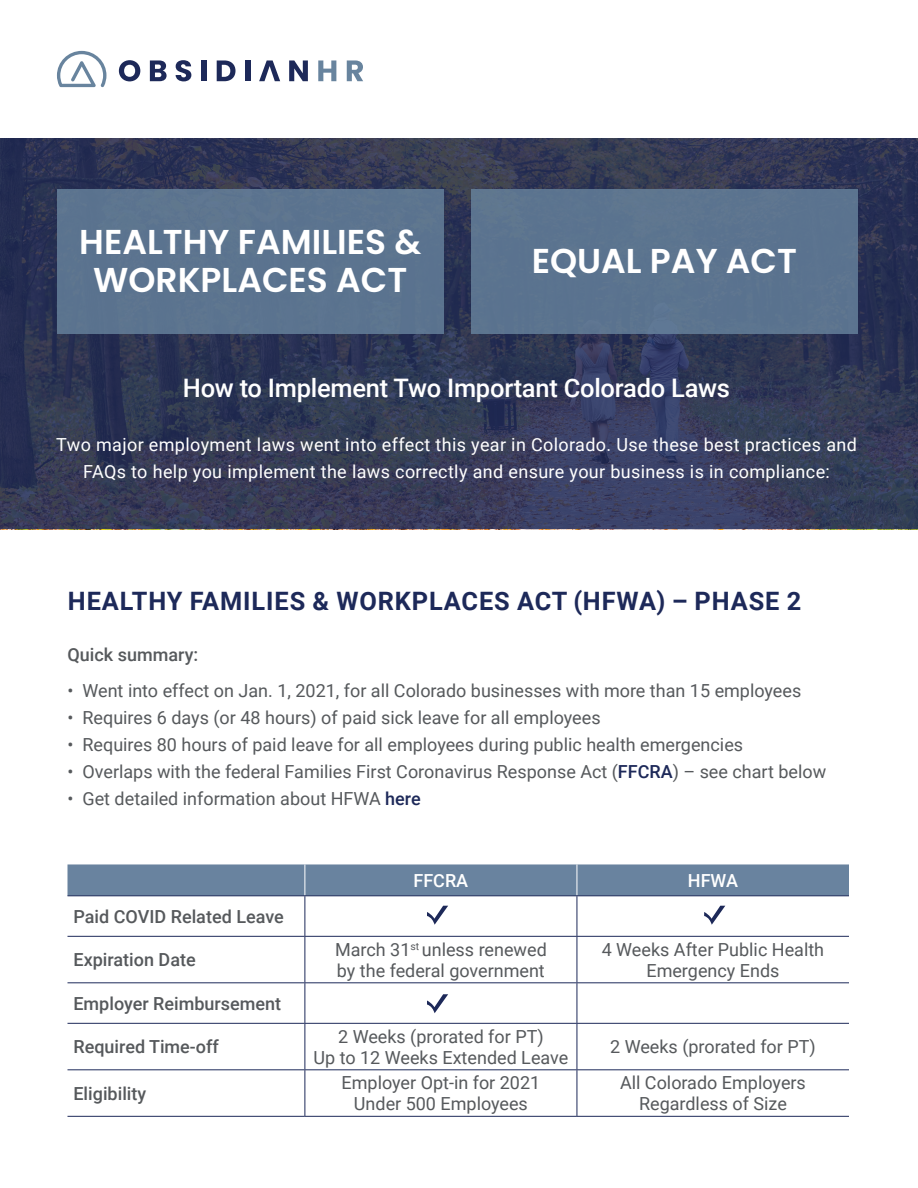
<style>
.page{position:relative;width:918px;height:1188px;background:#fff}
.page>*{position:absolute;margin:0;border:0;box-sizing:border-box;transform-origin:0 0}
.t1{font:600 34.5px/37.5px "Poppins";color:#fff;text-align:center}
.t2{font:500 25.5px "Roboto";letter-spacing:-.01em;color:#fff}
.t3{font:700 25.35px "Roboto";letter-spacing:.035em;color:#1d2959}
.t4{font:18px/21px "Roboto";color:#56595c;text-align:center}
.t5{font:18px/27px "Roboto";letter-spacing:.02em;color:#fff;text-align:center}
.t6{font:500 18px "Roboto";color:#56595c}
.t7{font:500 18px "Roboto";color:#fff}
.s1{font-weight:500;color:#1d2959}
</style>
<div class="page">
<svg style="left:0;top:139px;width:918px;height:390px;background:#323956"></svg>
<svg style="left:119px;top:60px;width:21px;height:21px"></svg>
<svg style="left:150px;top:60px;width:17px;height:21px"></svg>
<svg style="left:176px;top:60px;width:15px;height:21px"></svg>
<div style="left:201px;top:60px;width:5px;height:21px;background:#1d2959"></div>
<svg style="left:217px;top:60px;width:19px;height:21px"></svg>
<div style="left:245px;top:60px;width:5px;height:21px;background:#1d2959"></div>
<svg style="left:289px;top:60px;width:19px;height:21px"></svg>
<svg style="left:318px;top:60px;width:18px;height:21px"></svg>
<svg style="left:347px;top:60px;width:16px;height:21px"></svg>
<svg style="left:259px;top:60px;width:21px;height:21px"></svg>
<svg style="left:57px;top:51px;width:49px;height:36px"></svg>
<div style="left:68px;top:864px;width:781px;height:31px;background:#69839f"></div>
<hr style="left:305px;top:864px;width:1px;height:31px;background:#fff">
<hr style="left:577px;top:864px;width:1px;height:31px;background:#fff">
<hr style="left:68px;top:895px;width:237px;height:1px;background:#1d2959">
<hr style="left:305px;top:895px;width:272px;height:1px;background:#1d2959">
<hr style="left:577px;top:895px;width:272px;height:1px;background:#1d2959">
<hr style="left:68px;top:936px;width:237px;height:1px;background:#1d2959">
<hr style="left:305px;top:936px;width:272px;height:1px;background:#1d2959">
<hr style="left:577px;top:936px;width:272px;height:1px;background:#1d2959">
<hr style="left:68px;top:982px;width:237px;height:1px;background:#1d2959">
<hr style="left:305px;top:982px;width:272px;height:1px;background:#1d2959">
<hr style="left:577px;top:982px;width:272px;height:1px;background:#1d2959">
<hr style="left:68px;top:1023px;width:237px;height:1px;background:#1d2959">
<hr style="left:305px;top:1023px;width:272px;height:1px;background:#1d2959">
<hr style="left:577px;top:1023px;width:272px;height:1px;background:#1d2959">
<hr style="left:68px;top:1069px;width:237px;height:1px;background:#1d2959">
<hr style="left:305px;top:1069px;width:272px;height:1px;background:#1d2959">
<hr style="left:577px;top:1069px;width:272px;height:1px;background:#1d2959">
<hr style="left:68px;top:1116px;width:237px;height:1px;background:#1d2959">
<hr style="left:305px;top:1116px;width:272px;height:1px;background:#1d2959">
<hr style="left:577px;top:1116px;width:272px;height:1px;background:#1d2959">
<hr style="left:305px;top:896px;width:1px;height:40px;background:#1d2959">
<hr style="left:305px;top:937px;width:1px;height:45px;background:#1d2959">
<hr style="left:305px;top:983px;width:1px;height:40px;background:#1d2959">
<hr style="left:305px;top:1024px;width:1px;height:45px;background:#1d2959">
<hr style="left:305px;top:1070px;width:1px;height:46px;background:#1d2959">
<hr style="left:577px;top:896px;width:1px;height:40px;background:#1d2959">
<hr style="left:577px;top:937px;width:1px;height:45px;background:#1d2959">
<hr style="left:577px;top:983px;width:1px;height:40px;background:#1d2959">
<hr style="left:577px;top:1024px;width:1px;height:45px;background:#1d2959">
<hr style="left:577px;top:1070px;width:1px;height:46px;background:#1d2959">
<svg style="left:427px;top:906px;width:21px;height:19px"></svg>
<svg style="left:704px;top:906px;width:21px;height:19px"></svg>
<svg style="left:427px;top:994px;width:21px;height:19px"></svg>
<div style="left:57px;top:190px;width:387px;height:144px;background:#5b748f"></div>
<div style="left:471px;top:190px;width:387px;height:144px;background:#5b738f"></div>
<h1 class="t1" style="left:79px;top:224px;width:343px">HEALTHY FAMILIES &amp;<br>WORKPLACES ACT</h1>
<h1 class="t1" style="left:532px;top:242px;width:267px">EQUAL PAY ACT</h1>
<h2 class="t2" style="left:183px;top:370px;width:549px">How to Implement Two Important Colorado Laws</h2>
<p class="t5" style="left:56px;top:430px;width:802px">Two major employment laws went into effect this year in Colorado. Use these best practices and<br>FAQs to help you implement the laws correctly and ensure your business is in compliance:</p>
<h3 class="t3" style="left:68px;top:584px;width:735px">HEALTHY FAMILIES &amp; WORKPLACES ACT (HFWA) – PHASE 2</h3>
<p class="t6" style="left:68px;top:642px;width:132px">Quick summary:</p>
<p class="t4" style="left:68px;top:680px;width:735px">• Went into effect on Jan. 1, 2021, for all Colorado businesses with more than 15 employees</p>
<p class="t4" style="left:68px;top:707px;width:535px">• Requires 6 days (or 48 hours) of paid sick leave for all employees</p>
<p class="t4" style="left:68px;top:734px;width:677px">• Requires 80 hours of paid leave for all employees during public health emergencies</p>
<p class="t4" style="left:68px;top:761px;width:760px">• Overlaps with the federal Families First Coronavirus Response Act (<span class="s1">FFCRA</span>) – see chart below</p>
<p class="t4" style="left:68px;top:788px;width:355px">• Get detailed information about HFWA <span class="s1">here</span></p>
<p class="t7" style="left:414px;top:868px;width:56px">FFCRA</p>
<p class="t7" style="left:688px;top:868px;width:52px">HFWA</p>
<p class="t6" style="left:74px;top:904px;width:212px">Paid COVID Related Leave</p>
<p class="t6" style="left:74px;top:947px;width:124px">Expiration Date</p>
<p class="t4" style="left:335px;top:938px;width:213px;text-align:left">March 31<sup>st</sup> unless renewed by the federal government</p>
<p class="t4" style="left:602px;top:938px;width:224px">4 Weeks After Public Health<br>Emergency Ends</p>
<p class="t6" style="left:73px;top:991px;width:209px">Employer Reimbursement</p>
<p class="t6" style="left:73px;top:1034px;width:147px">Required Time-off</p>
<p class="t4" style="left:314px;top:1025px;width:256px">2 Weeks (prorated for PT)<br>Up to 12 Weeks Extended Leave</p>
<p class="t4" style="left:610px;top:1036px;width:207px">2 Weeks (prorated for PT)</p>
<p class="t6" style="left:73px;top:1081px;width:74px">Eligibility</p>
<p class="t4" style="left:342px;top:1072px;width:200px">Employer Opt-in for 2021<br>Under 500 Employees</p>
<p class="t4" style="left:620px;top:1072px;width:187px">All Colorado Employers<br>Regardless of Size</p>
</div>
